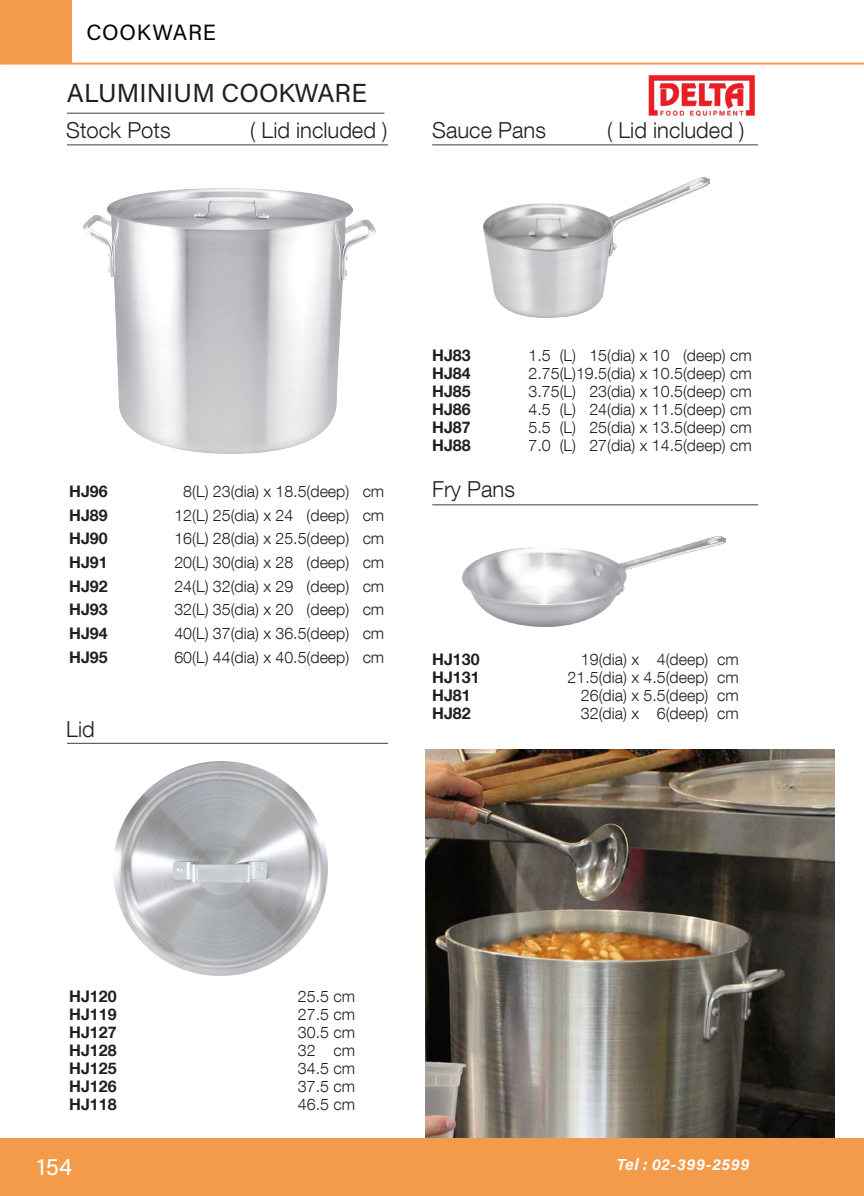
<style>
.page{position:relative;width:864px;height:1196px;background:#fff}
.page>*{position:absolute;margin:0;border:0;box-sizing:border-box;transform-origin:0 0}
.Main_product_header{font:26px "Acumin Pro";letter-spacing:.005em;color:#231f20}
.t1{font:24px "Acumin Pro";color:#fff}
.Product_description{font:300 22px "Helvetica Neue LT Com";color:#231f20}
.t2{font:22px "Acumin Pro";letter-spacing:.035em;color:#040503}
.Product_text{font:300 16px "Helvetica Neue LT Com";color:#231f20}
.Product_text_with_pa{font:300 16px "Helvetica Neue LT Com";color:#231f20}
.Product_text-2{font:700 16px "Helvetica Neue LT Com";color:#231f20}
.Product_text_with_pa-2{font:700 16px "Helvetica Neue LT Com";color:#231f20}
.t3{font:italic 700 16px "Acumin Pro";letter-spacing:.035em;color:#fff}
</style>
<div class="page">
<div style="left:0;top:1137px;width:864px;height:58px;background:#f39b4b"></div>
<div style="left:0;top:0;width:72px;height:63px;background:#f39b4b"></div>
<hr style="left:0;top:63px;width:864px;height:2px;background:#f39b4d">
<hr style="left:67px;top:113px;width:318px;height:1px;background:#3d3f41">
<hr style="left:67px;top:144px;width:321px;height:1px;background:#3d3f41">
<hr style="left:432px;top:144px;width:326px;height:1px;background:#3d3f41">
<hr style="left:432px;top:504px;width:326px;height:1px;background:#3d3f41">
<hr style="left:67px;top:742px;width:321px;height:1px;background:#3d3f41">
<img style="left:648px;top:75px;width:107px;height:41px">
<img style="left:83px;top:188px;width:292px;height:265px">
<img style="left:463px;top:537px;width:262px;height:89px">
<img style="left:488px;top:177px;width:221px;height:140px">
<img style="left:483px;top:199px;width:132px;height:59px">
<img style="left:114px;top:761px;width:214px;height:214px">
<img style="left:426px;top:749px;width:408px;height:388px">
<h3 class="t2" style="left:86px;top:17px;width:131px">COOKWARE</h3>
<p class="Main_product_header" style="left:67px;top:75px;width:301px">ALUMINIUM COOKWARE</p>
<p class="Product_description" style="left:66px;top:117px;width:106px">Stock Pots</p>
<p class="Product_description" style="left:250px;top:117px;width:139px">( Lid included )</p>
<p class="Product_description" style="left:432px;top:117px;width:115px">Sauce Pans</p>
<p class="Product_description" style="left:607px;top:117px;width:139px">( Lid included )</p>
<p class="Product_text_with_pa-2" style="left:69px;top:481px;width:40px">HJ96</p>
<p class="Product_text_with_pa" style="left:183px;top:481px;width:202px">8(L) 23(dia) x 18.5(deep) cm</p>
<p class="Product_text_with_pa-2" style="left:69px;top:504px;width:40px">HJ89</p>
<p class="Product_text_with_pa" style="left:174px;top:505px;width:211px">12(L) 25(dia) x 24 (deep) cm</p>
<p class="Product_text_with_pa-2" style="left:69px;top:528px;width:40px">HJ90</p>
<p class="Product_text_with_pa" style="left:174px;top:529px;width:211px">16(L) 28(dia) x 25.5(deep) cm</p>
<p class="Product_text_with_pa-2" style="left:69px;top:552px;width:40px">HJ91</p>
<p class="Product_text_with_pa" style="left:174px;top:552px;width:211px">20(L) 30(dia) x 28 (deep) cm</p>
<p class="Product_text_with_pa-2" style="left:69px;top:576px;width:40px">HJ92</p>
<p class="Product_text_with_pa" style="left:174px;top:576px;width:211px">24(L) 32(dia) x 29 (deep) cm</p>
<p class="Product_text_with_pa-2" style="left:69px;top:599px;width:40px">HJ93</p>
<p class="Product_text_with_pa" style="left:174px;top:600px;width:211px">32(L) 35(dia) x 20 (deep) cm</p>
<p class="Product_text_with_pa-2" style="left:69px;top:623px;width:40px">HJ94</p>
<p class="Product_text_with_pa" style="left:174px;top:623px;width:211px">40(L) 37(dia) x 36.5(deep) cm</p>
<p class="Product_text_with_pa-2" style="left:69px;top:647px;width:40px">HJ95</p>
<p class="Product_text_with_pa" style="left:174px;top:647px;width:211px">60(L) 44(dia) x 40.5(deep) cm</p>
<p class="Product_description" style="left:66px;top:715px;width:30px">Lid</p>
<p class="Product_text-2" style="left:432px;top:345px;width:40px">HJ83</p>
<p class="Product_text" style="left:529px;top:345px;width:225px">1.5 (L) 15(dia) x 10 (deep) cm</p>
<p class="Product_text-2" style="left:432px;top:363px;width:40px">HJ84</p>
<p class="Product_text" style="left:529px;top:363px;width:225px">2.75(L)19.5(dia) x 10.5(deep) cm</p>
<p class="Product_text-2" style="left:432px;top:381px;width:40px">HJ85</p>
<p class="Product_text" style="left:529px;top:381px;width:225px">3.75(L) 23(dia) x 10.5(deep) cm</p>
<p class="Product_text-2" style="left:432px;top:399px;width:40px">HJ86</p>
<p class="Product_text" style="left:529px;top:399px;width:225px">4.5 (L) 24(dia) x 11.5(deep) cm</p>
<p class="Product_text-2" style="left:432px;top:417px;width:40px">HJ87</p>
<p class="Product_text" style="left:529px;top:417px;width:225px">5.5 (L) 25(dia) x 13.5(deep) cm</p>
<p class="Product_text-2" style="left:432px;top:435px;width:40px">HJ88</p>
<p class="Product_text" style="left:529px;top:435px;width:225px">7.0 (L) 27(dia) x 14.5(deep) cm</p>
<p class="Product_description" style="left:432px;top:476px;width:84px">Fry Pans</p>
<p class="Product_text-2" style="left:432px;top:649px;width:49px">HJ130</p>
<p class="Product_text" style="left:581px;top:649px;width:159px">19(dia) x 4(deep) cm</p>
<p class="Product_text-2" style="left:432px;top:667px;width:49px">HJ131</p>
<p class="Product_text" style="left:568px;top:667px;width:173px">21.5(dia) x 4.5(deep) cm</p>
<p class="Product_text-2" style="left:432px;top:685px;width:40px">HJ81</p>
<p class="Product_text" style="left:581px;top:685px;width:160px">26(dia) x 5.5(deep) cm</p>
<p class="Product_text-2" style="left:432px;top:703px;width:40px">HJ82</p>
<p class="Product_text" style="left:581px;top:703px;width:159px">32(dia) x 6(deep) cm</p>
<p class="Product_text-2" style="left:69px;top:986px;width:49px">HJ120</p>
<p class="Product_text" style="left:298px;top:986px;width:59px">25.5 cm</p>
<p class="Product_text-2" style="left:69px;top:1004px;width:49px">HJ119</p>
<p class="Product_text" style="left:298px;top:1004px;width:59px">27.5 cm</p>
<p class="Product_text-2" style="left:69px;top:1022px;width:49px">HJ127</p>
<p class="Product_text" style="left:298px;top:1022px;width:59px">30.5 cm</p>
<p class="Product_text-2" style="left:69px;top:1040px;width:49px">HJ128</p>
<p class="Product_text" style="left:298px;top:1040px;width:59px">32 cm</p>
<p class="Product_text-2" style="left:69px;top:1058px;width:49px">HJ125</p>
<p class="Product_text" style="left:298px;top:1058px;width:59px">34.5 cm</p>
<p class="Product_text-2" style="left:69px;top:1076px;width:49px">HJ126</p>
<p class="Product_text" style="left:298px;top:1076px;width:59px">37.5 cm</p>
<p class="Product_text-2" style="left:69px;top:1094px;width:49px">HJ118</p>
<p class="Product_text" style="left:298px;top:1094px;width:59px">46.5 cm</p>
<h2 class="t1" style="left:37px;top:1150px;width:37px">154</h2>
<p class="t3" style="left:617px;top:1152px;width:134px">Tel : 02-399-2599</p>
</div>
